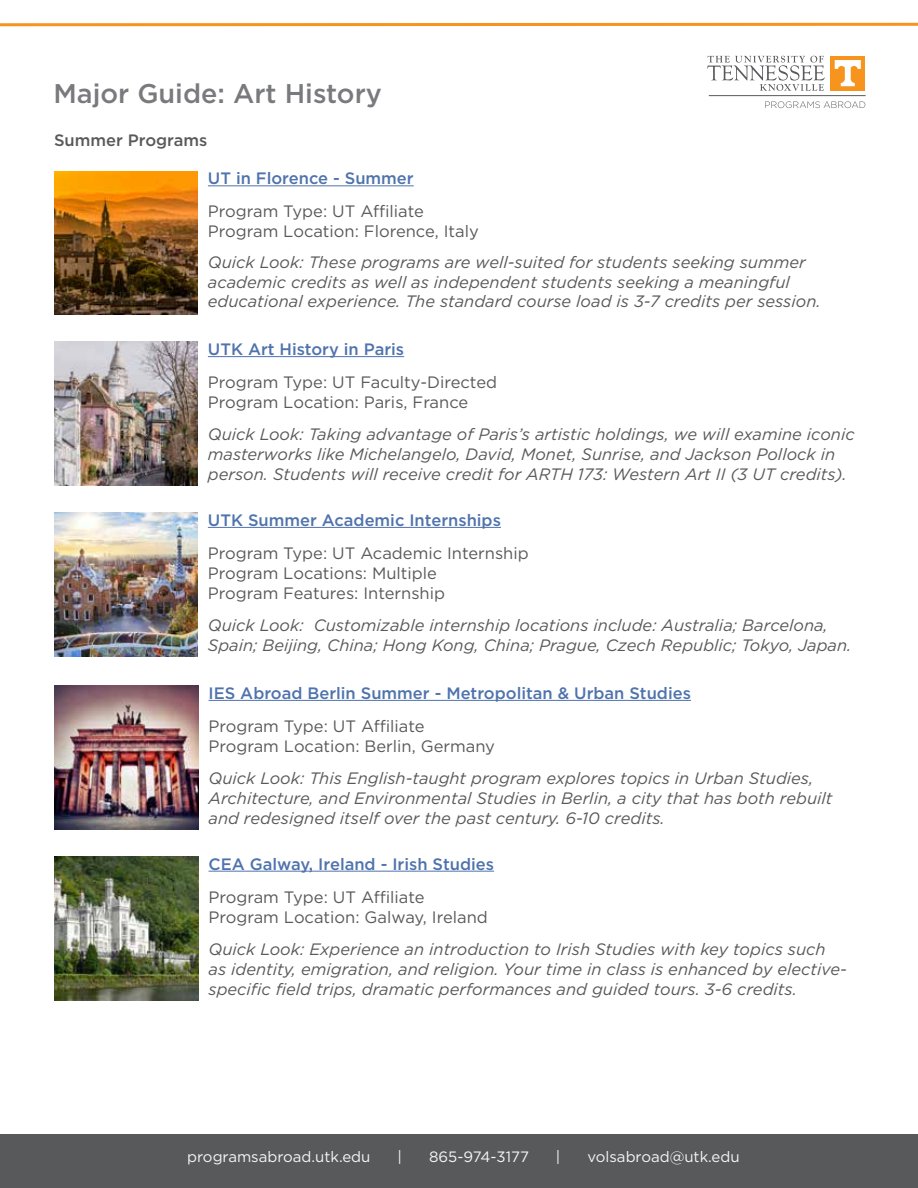
<style>
.page{position:relative;width:918px;height:1188px;background:#fff}
.page>*{position:absolute;margin:0;border:0;box-sizing:border-box;transform-origin:0 0}
.t1{font:500 27px "Gotham";color:#797a7d}
.t2{font:italic 16.5px/19.8px "Gotham";color:#58595b}
.t3{font:16.5px/19.8px "Gotham";color:#58595b}
.t4{font:500 16.5px "Gotham";color:#4f73ad}
.t5{font:500 16.5px "Gotham";color:#58595b}
.t6{font:15px "Gotham";color:#f6f6f6}
</style>
<div class="page">
<div style="left:0;top:1134px;width:918px;height:54px;background:#58595b"></div>
<hr style="left:709px;top:95px;width:157px;height:1px;background:#58595b">
<svg style="left:707px;top:56px;width:118px;height:35px"></svg>
<div style="left:830px;top:56px;width:35px;height:35px;background:#f7941e"></div>
<svg style="left:835px;top:60px;width:26px;height:26px"></svg>
<svg style="left:765px;top:101px;width:100px;height:7px"></svg>
<svg style="left:0;top:22px;width:918px;height:5px"></svg>
<img style="left:54px;top:171px;width:144px;height:144px">
<hr style="left:208px;top:185px;width:206px;height:1px;background:#4f73ad">
<img style="left:54px;top:342px;width:144px;height:144px">
<hr style="left:208px;top:356px;width:196px;height:1px;background:#4f73ad">
<img style="left:54px;top:513px;width:144px;height:144px">
<hr style="left:208px;top:527px;width:293px;height:1px;background:#4f73ad">
<img style="left:55px;top:686px;width:144px;height:144px">
<hr style="left:209px;top:700px;width:482px;height:1px;background:#4f73ad">
<img style="left:55px;top:856px;width:144px;height:144px">
<hr style="left:209px;top:871px;width:285px;height:1px;background:#4f73ad">
<h1 class="t1" style="left:53px;top:76px;width:330px">Major Guide: Art History</h1>
<p class="t5" style="left:54px;top:129px;width:155px">Summer Programs</p>
<p class="t4" style="left:208px;top:168px;width:207px">UT in Florence - Summer</p>
<p class="t3" style="left:208px;top:201px;width:272px">Program Type: UT Affiliate<br>Program Location: Florence, Italy</p>
<p class="t2" style="left:208px;top:252px;width:614px">Quick Look: These programs are well-suited for students seeking summer academic credits as well as independent students seeking a meaningful educational experience. The standard course load is 3-7 credits per session.</p>
<p class="t4" style="left:208px;top:338px;width:198px">UTK Art History in Paris</p>
<p class="t3" style="left:208px;top:372px;width:291px">Program Type: UT Faculty-Directed<br>Program Location: Paris, France</p>
<p class="t2" style="left:208px;top:425px;width:648px">Quick Look: Taking advantage of Paris’s artistic holdings, we will examine iconic masterworks like Michelangelo, David, Monet, Sunrise, and Jackson Pollock in person. Students will receive credit for ARTH 173: Western Art II (3 UT credits).</p>
<p class="t4" style="left:208px;top:509px;width:295px">UTK Summer Academic Internships</p>
<p class="t3" style="left:208px;top:543px;width:322px">Program Type: UT Academic Internship<br>Program Locations: Multiple<br>Program Features: Internship</p>
<p class="t2" style="left:208px;top:615px;width:645px">Quick Look: Customizable internship locations include: Australia; Barcelona,<br>Spain; Beijing, China; Hong Kong, China; Prague, Czech Republic; Tokyo, Japan.</p>
<p class="t4" style="left:209px;top:682px;width:484px">IES Abroad Berlin Summer - Metropolitan &amp; Urban Studies</p>
<p class="t3" style="left:209px;top:716px;width:288px">Program Type: UT Affiliate<br>Program Location: Berlin, Germany</p>
<p class="t2" style="left:209px;top:769px;width:625px">Quick Look: This English-taught program explores topics in Urban Studies,<br>Architecture, and Environmental Studies in Berlin, a city that has both rebuilt and redesigned itself over the past century. 6-10 credits.</p>
<p class="t4" style="left:209px;top:853px;width:287px">CEA Galway, Ireland - Irish Studies</p>
<p class="t3" style="left:209px;top:887px;width:281px">Program Type: UT Affiliate<br>Program Location: Galway, Ireland</p>
<p class="t2" style="left:209px;top:939px;width:640px">Quick Look: Experience an introduction to Irish Studies with key topics such as identity, emigration, and religion. Your time in class is enhanced by elective&shy;specific field trips, dramatic performances and guided tours. 3-6 credits.</p>
<p class="t6" style="left:187px;top:1147px;width:185px">programsabroad.utk.edu</p>
<p class="t6" style="left:397px;top:1147px;width:6px">|</p>
<p class="t6" style="left:429px;top:1147px;width:101px">865-974-3177</p>
<p class="t6" style="left:556px;top:1147px;width:6px">|</p>
<p class="t6" style="left:588px;top:1147px;width:154px">volsabroad@utk.edu</p>
</div>
